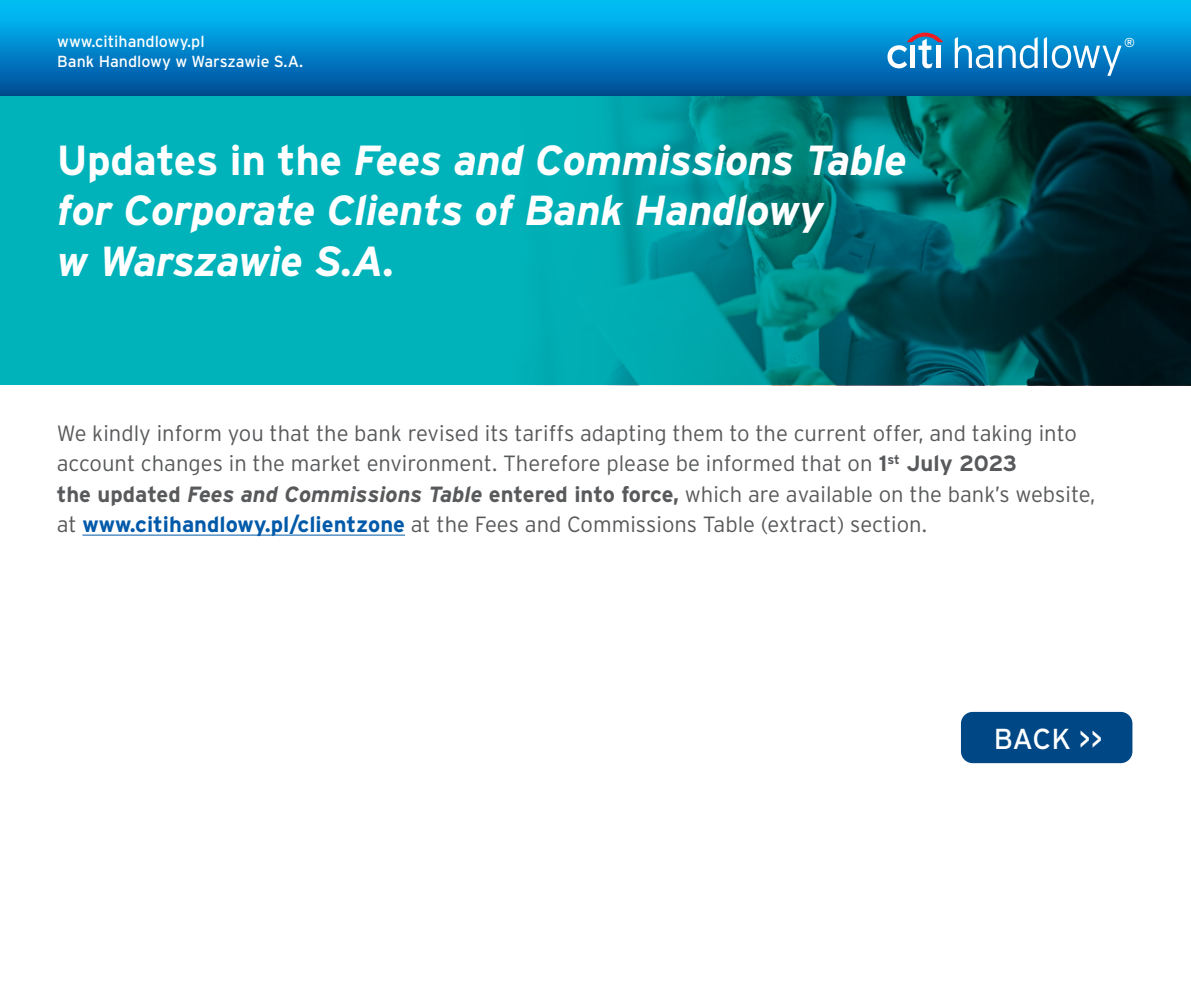
<style>
.page{position:relative;width:1191px;height:1004px;background:#fff}
.page>*{position:absolute;margin:0;border:0;box-sizing:border-box;transform-origin:0 0}
.t1{font:italic 700 42px/50.4px "Interstate Pl";letter-spacing:-.01em;color:#fff}
.t2{font:28.8px "Interstate Pl";color:#fff}
.t3{font:300 22px/30.4px "Interstate Pl";color:#58595b}
.t4{font:16px/20px "Interstate Pl";color:#fff}
.t5{font:13px "Interstate Pl";color:#fff}
.s1{font-style:normal}
.s2{font-weight:700}
.s3{font-weight:700;font-style:italic}
.s4{font-weight:700;color:#005aa9}
</style>
<div class="page">
<div style="left:0;top:42px;width:1191px;height:343px;background:#00b3ba"></div>
<img style="left:546px;top:96px;width:645px;height:289px">
<hr style="left:82px;top:534px;width:323px;height:1px;background:#005aa9">
<div style="left:0;top:0;width:1191px;height:96px;background:linear-gradient(to bottom,#00c7ff,#004c97)"></div>
<svg style="left:954px;top:37px;width:83px;height:31px;background:#49a7d9"></svg>
<svg style="left:1043px;top:37px;width:78px;height:39px;background:#3799d1"></svg>
<svg style="left:887px;top:33px;width:56px;height:35px;background:#58a0cd"></svg>
<hr style="left:936px;top:46px;width:4px;height:22px;background:#fff">
<div style="left:959px;top:710px;width:174px;height:54px;background:#004785;border-radius:13px"></div>
<div style="left:958px;top:709px;width:176px;height:56px;border:2px solid #fff;border-radius:13px"></div>
<p class="t4" style="left:57px;top:31px;width:247px">www.citihandlowy.pl<br>Bank Handlowy w Warszawie S.A.</p>
<p class="t5" style="left:1124px;top:35px;width:12px">®</p>
<h1 class="t1" style="left:57px;top:134px;width:851px"><span class="s1">Updates in the</span> Fees and Commissions Table for Corporate Clients of Bank Handlowy<br>w Warszawie S.A.</h1>
<p class="t3" style="left:57px;top:418px;width:1040px">We kindly inform you that the bank revised its tariffs adapting them to the current offer, and taking into account changes in the market environment. Therefore please be informed that on <span class="s2">1</span><sup>st</sup> <span class="s2">July 2023<br>the updated</span> <span class="s3">Fees and Commissions Table</span> <span class="s2">entered into force,</span> which are available on the bank’s website, at <span class="s4">www.citihandlowy.pl/clientzone</span> at the Fees and Commissions Table (extract) section.</p>
<h2 class="t2" style="left:993px;top:723px;width:111px">BACK &gt;&gt;</h2>
</div>
